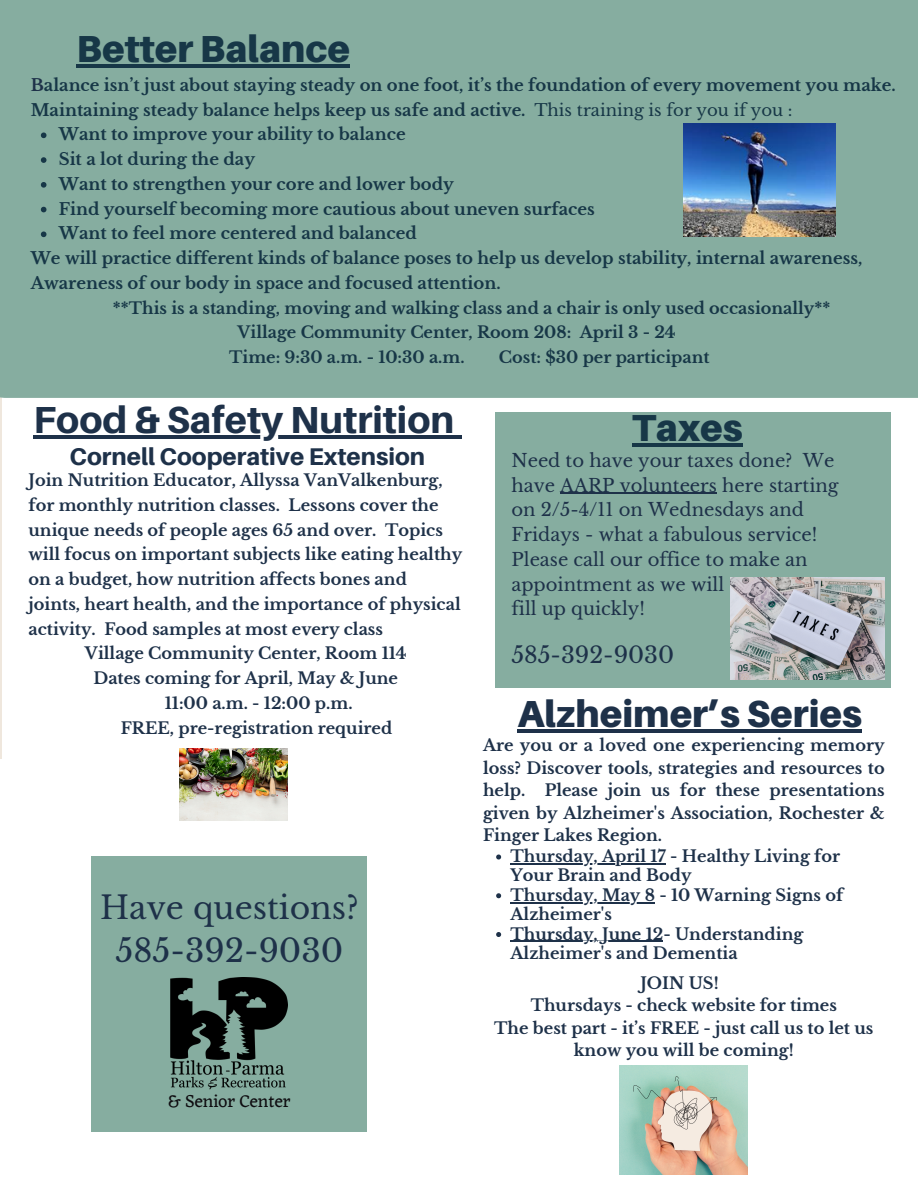
<style>
.page{position:relative;width:918px;height:1188px;background:#fff}
.page>*{position:absolute;margin:0;border:0;box-sizing:border-box;transform-origin:0 0}
.t1{font:800 37.65px "Aileron";color:#1e3149}
.t2{font:900 37.65px "Aileron";color:#173747}
.t3{font:900 37.65px "Aileron";color:#1e3149}
.t4{font:31.5px/43.8px "Libre Baskerville";color:#1e3149;text-align:center}
.t5{font:800 24.15px "Aileron";color:#1e3149}
.t6{font:22.5px "Libre Baskerville";color:#1e3149}
.t7{font:18px/24.8px "Libre Baskerville";color:#1e3149}
.t8{font:18px "Eczar";color:#0e0c10}
.t9{font:700 16.5px/24.8px "Libre Baskerville";color:#173747}
.t10{font:700 16.2px/24.8px "Libre Baskerville";color:#1e3149}
.t11{font:700 16.2px "Libre Baskerville";color:#173747}
.s1{color:#1e3149}
.s2{font-weight:400}
</style>
<div class="page">
<img style="left:620px;top:1066px;width:128px;height:109px">
<img style="left:179px;top:749px;width:108px;height:72px">
<div style="left:0;top:0;width:918px;height:398px;background:#86ada0"></div>
<img style="left:684px;top:123px;width:152px;height:114px">
<svg style="left:41px;top:133px;width:5px;height:5px"></svg>
<svg style="left:41px;top:157px;width:5px;height:6px"></svg>
<svg style="left:41px;top:182px;width:5px;height:6px"></svg>
<svg style="left:41px;top:207px;width:5px;height:5px"></svg>
<svg style="left:41px;top:232px;width:5px;height:5px"></svg>
<div style="left:92px;top:857px;width:275px;height:275px;background:#86ada0"></div>
<img style="left:171px;top:978px;width:117px;height:112px">
<div style="left:495px;top:412px;width:396px;height:275px;background:#86ada0"></div>
<img style="left:731px;top:577px;width:154px;height:103px">
<hr style="left:34px;top:436px;width:420px;height:3px;background:#1e3149">
<svg style="left:454px;top:436px;width:7px;height:3px"></svg>
<hr style="left:77px;top:64px;width:273px;height:3px;background:#173747">
<svg style="left:496px;top:855px;width:5px;height:5px"></svg>
<hr style="left:511px;top:863px;width:155px;height:2px;background:#1e3149">
<svg style="left:496px;top:893px;width:5px;height:5px"></svg>
<hr style="left:511px;top:902px;width:144px;height:1px;background:#1e3149">
<svg style="left:496px;top:932px;width:5px;height:5px"></svg>
<hr style="left:511px;top:941px;width:152px;height:1px;background:#1e3149">
<hr style="left:518px;top:729px;width:344px;height:3px;background:#1e3149">
<hr style="left:560px;top:493px;width:157px;height:1px;background:#1e3149">
<hr style="left:632px;top:443px;width:111px;height:4px;background:#173747">
<p class="t2" style="left:77px;top:25px;width:275px">Better Balance</p>
<h1 class="t9" style="left:31px;top:73px;width:867px"><span class="s1">B</span>alance isn’t just about staying steady on one foot, it’s the foundation of every movement you make.<br>Maintaining steady balance helps keep us safe and active. <span class="s2">This training is for you if you :</span></h1>
<p class="t9" style="left:59px;top:122px;width:348px">Want to improve your ability to balance</p>
<p class="t9" style="left:59px;top:147px;width:198px">Sit a lot during the day</p>
<h6 class="t9" style="left:59px;top:172px;width:397px">Want to strengthen your core and lower body</h6>
<p class="t9" style="left:59px;top:196px;width:538px">Find yourself becoming more cautious about uneven surfaces</p>
<p class="t9" style="left:59px;top:221px;width:360px">Want to feel more centered and balanced</p>
<p class="t9" style="left:31px;top:246px;width:833px">We will practice different kinds of balance poses to help us develop stability, internal awareness,<br>Awareness of our body in space and focused attention.</p>
<p class="t11" style="left:113px;top:298px;width:719px">**This is a standing, moving and walking class and a chair is only used occasionally**</p>
<p class="t11" style="left:238px;top:323px;width:440px">Village Community Center, Room 208: April 3 - 24</p>
<p class="t11" style="left:229px;top:347px;width:237px">Time: 9:30 a.m. - 10:30 a.m.</p>
<p class="t11" style="left:499px;top:347px;width:212px">Cost: $30 per participant</p>
<p class="t1" style="left:34px;top:397px;width:422px">Food &amp; Safety Nutrition</p>
<p class="t5" style="left:70px;top:441px;width:357px">Cornell Cooperative Extension</p>
<p class="t10" style="left:29px;top:468px;width:435px">Join Nutrition Educator, Allyssa VanValkenburg, for monthly nutrition classes. Lessons cover the unique needs of people ages 65 and over. Topics will focus on important subjects like eating healthy on a budget, how nutrition affects bones and joints, heart health, and the importance of physical activity. Food samples at most every class</p>
<p class="t10" style="left:85px;top:641px;width:323px">Village Community Center, Room 114</p>
<h5 class="t10" style="left:93px;top:666px;width:306px">Dates coming for April, May &amp; June</h5>
<h3 class="t10" style="left:165px;top:691px;width:189px">11:00 a.m. - 12:00 p.m.</h3>
<p class="t10" style="left:121px;top:716px;width:273px">FREE, pre-registration required</p>
<p class="t4" style="left:100px;top:886px;width:260px">Have questions?<br>585-392-9030</p>
<p class="t8" style="left:168px;top:1090px;width:124px">&amp; Senior Center</p>
<p class="t2" style="left:632px;top:405px;width:112px">Taxes</p>
<p class="t7" style="left:511px;top:448px;width:329px">Need to have your taxes done? We have AARP volunteers here starting on 2/5-4/11 on Wednesdays and<br>Fridays - what a fabulous service!<br>Please call our office to make an appointment as we will<br>fill up quickly!</p>
<p class="t6" style="left:511px;top:641px;width:164px">585-392-9030</p>
<p class="t3" style="left:518px;top:690px;width:346px">Alzheimer’s Series</p>
<p class="t10" style="left:483px;top:734px;width:403px;line-height:22.5px;text-align:justify">Are you or a loved one experiencing memory loss? Discover tools, strategies and resources to help. Please join us for these presentations given by Alzheimer's Association, Rochester &amp; Finger Lakes Region.</p>
<p class="t10" style="left:511px;top:847px;width:331px;line-height:19.4px">Thursday, April 17 - Healthy Living for<br>Your Brain and Body</p>
<h1 class="t10" style="left:511px;top:885px;width:334px;line-height:19.4px">Thursday, May 8 - 10 Warning Signs of<br>Alzheimer's</h1>
<h6 class="t10" style="left:511px;top:924px;width:294px;line-height:19.4px">Thursday, June 12- Understanding<br>Alzheimer's and Dementia</h6>
<h4 class="t10" style="left:640px;top:971px;width:80px">JOIN US!</h4>
<p class="t10" style="left:531px;top:993px;width:308px">Thursdays - check website for times</p>
<h1 class="t10" style="left:494px;top:1017px;width:381px;line-height:22.5px;text-align:center">The best part - it’s FREE - just call us to let us know you will be coming!</h1>
</div>
